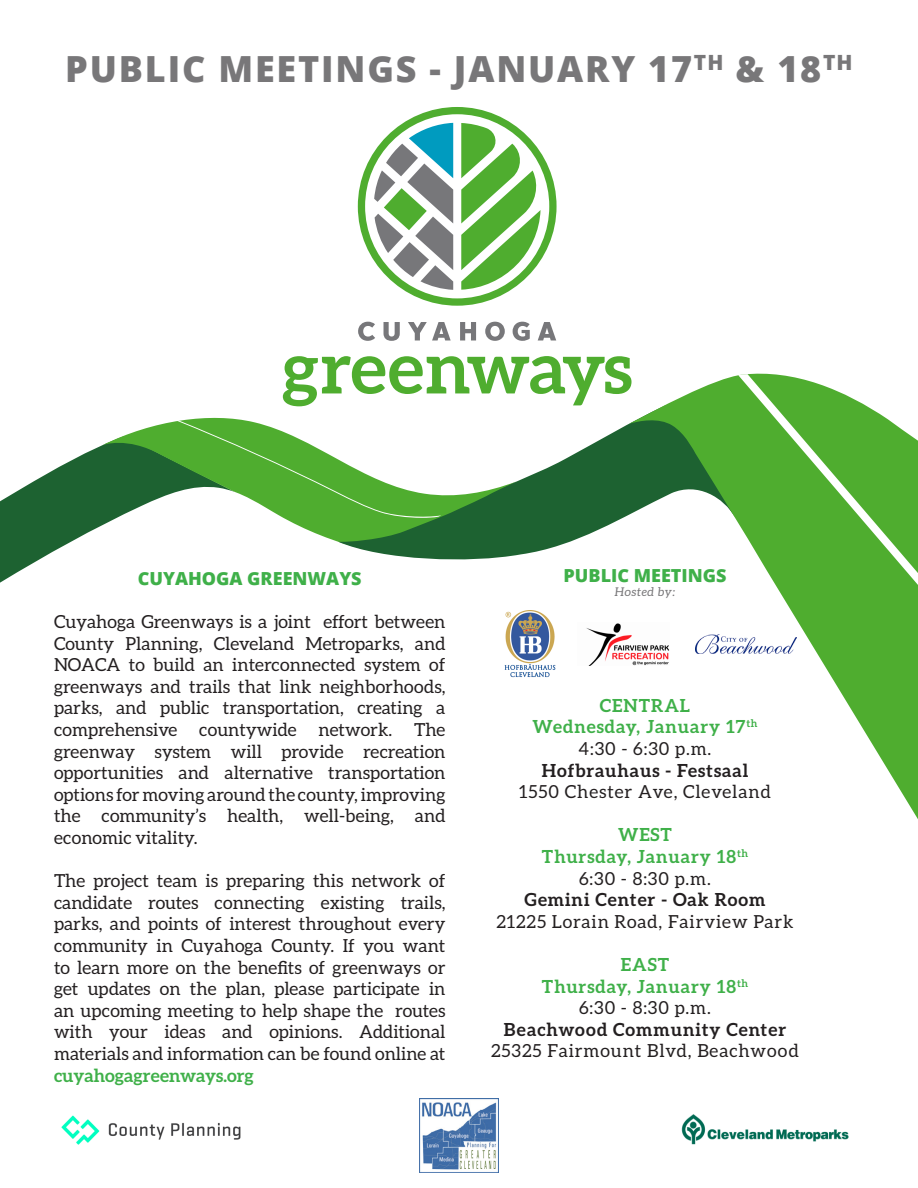
<style>
.page{position:relative;width:918px;height:1188px;background:#fff}
.page>*{position:absolute;margin:0;border:0;box-sizing:border-box;transform-origin:0 0}
.t1{font:800 36px "Open Sans";letter-spacing:.05em;color:#787779}
.t2{font:18px/21.6px "Aleo";letter-spacing:.015em;color:#231f20;text-align:justify}
.t3{font:18px "Aleo";letter-spacing:.05em;color:#231f20}
.t4{font:700 18px "Aleo";letter-spacing:.05em;color:#3fb049}
.t5{font:700 18px "Aleo";letter-spacing:.05em;color:#231f20}
.t6{font:800 18px "Open Sans";color:#3fb049}
.t7{font:italic 12px "Aleo";letter-spacing:.05em;color:#787779}
.s1{font-weight:700;color:#3fb049}
</style>
<div class="page">
<svg style="left:441px;top:424px;width:188px;height:136px;fill:#1d6231"></svg>
<svg style="left:629px;top:373px;width:140px;height:280px"></svg>
<svg style="left:738px;top:374px;width:180px;height:445px;fill:#4fad2f"></svg>
<svg style="left:0;top:419px;width:441px;height:164px"></svg>
<img style="left:681px;top:1114px;width:168px;height:31px">
<img style="left:419px;top:1099px;width:80px;height:74px">
<img style="left:61px;top:1115px;width:180px;height:30px">
<svg style="left:358px;top:322px;width:17px;height:19px"></svg>
<svg style="left:384px;top:322px;width:16px;height:19px"></svg>
<svg style="left:408px;top:322px;width:43px;height:18px"></svg>
<svg style="left:460px;top:322px;width:16px;height:18px"></svg>
<svg style="left:485px;top:322px;width:20px;height:19px"></svg>
<svg style="left:513px;top:322px;width:17px;height:19px"></svg>
<svg style="left:538px;top:322px;width:18px;height:18px"></svg>
<svg style="left:283px;top:356px;width:349px;height:50px"></svg>
<svg style="left:358px;top:107px;width:199px;height:199px"></svg>
<img style="left:586px;top:623px;width:84px;height:43px">
<img style="left:505px;top:611px;width:51px;height:67px">
<img style="left:696px;top:635px;width:101px;height:19px">
<p class="t1" style="left:65px;top:41px;width:789px">PUBLIC MEETINGS - JANUARY 17<sup>TH</sup> &amp; 18<sup>TH</sup></p>
<p class="t6" style="left:138px;top:565px;width:225px">CUYAHOGA GREENWAYS</p>
<p class="t2" style="left:54px;top:611px;width:393px">Cuyahoga Greenways is a joint effort between County Planning, Cleveland Metroparks, and NOACA to build an interconnected system of greenways and trails that link neighborhoods, parks, and public transportation, creating a comprehensive countywide network. The greenway system will provide recreation opportunities and alternative transportation options for moving around the county, improving the community’s health, well-being, and economic vitality.</p>
<p class="t2" style="left:54px;top:870px;width:393px">The project team is preparing this network of candidate routes connecting existing trails, parks, and points of interest throughout every community in Cuyahoga County. If you want to learn more on the benefits of greenways or get updates on the plan, please participate in an upcoming meeting to help shape the routes with your ideas and opinions. Additional materials and information can be found online at <span class="s1">cuyahogagreenways.org</span></p>
<p class="t6" style="left:564px;top:562px;width:165px">PUBLIC MEETINGS</p>
<p class="t7" style="left:615px;top:585px;width:62px">Hosted by:</p>
<p class="t4" style="left:600px;top:695px;width:92px">CENTRAL</p>
<p class="t4" style="left:533px;top:717px;width:226px">Wednesday, January 17<sup>th</sup></p>
<p class="t2" style="left:579px;top:738px;width:134px">4:30 - 6:30 p.m.</p>
<p class="t5" style="left:542px;top:760px;width:208px">Hofbrauhaus - Festsaal</p>
<p class="t3" style="left:519px;top:782px;width:253px">1550 Chester Ave, Cleveland</p>
<p class="t4" style="left:618px;top:825px;width:55px">WEST</p>
<p class="t4" style="left:542px;top:846px;width:208px">Thursday, January 18<sup>th</sup></p>
<p class="t2" style="left:579px;top:867px;width:133px">6:30 - 8:30 p.m.</p>
<p class="t5" style="left:525px;top:889px;width:243px">Gemini Center - Oak Room</p>
<p class="t3" style="left:496px;top:911px;width:299px">21225 Lorain Road, Fairview Park</p>
<p class="t4" style="left:621px;top:954px;width:50px">EAST</p>
<p class="t4" style="left:542px;top:976px;width:208px">Thursday, January 18<sup>th</sup></p>
<p class="t2" style="left:579px;top:997px;width:133px">6:30 - 8:30 p.m.</p>
<p class="t5" style="left:504px;top:1019px;width:284px">Beachwood Community Center</p>
<p class="t3" style="left:491px;top:1041px;width:309px">25325 Fairmount Blvd, Beachwood</p>
</div>
